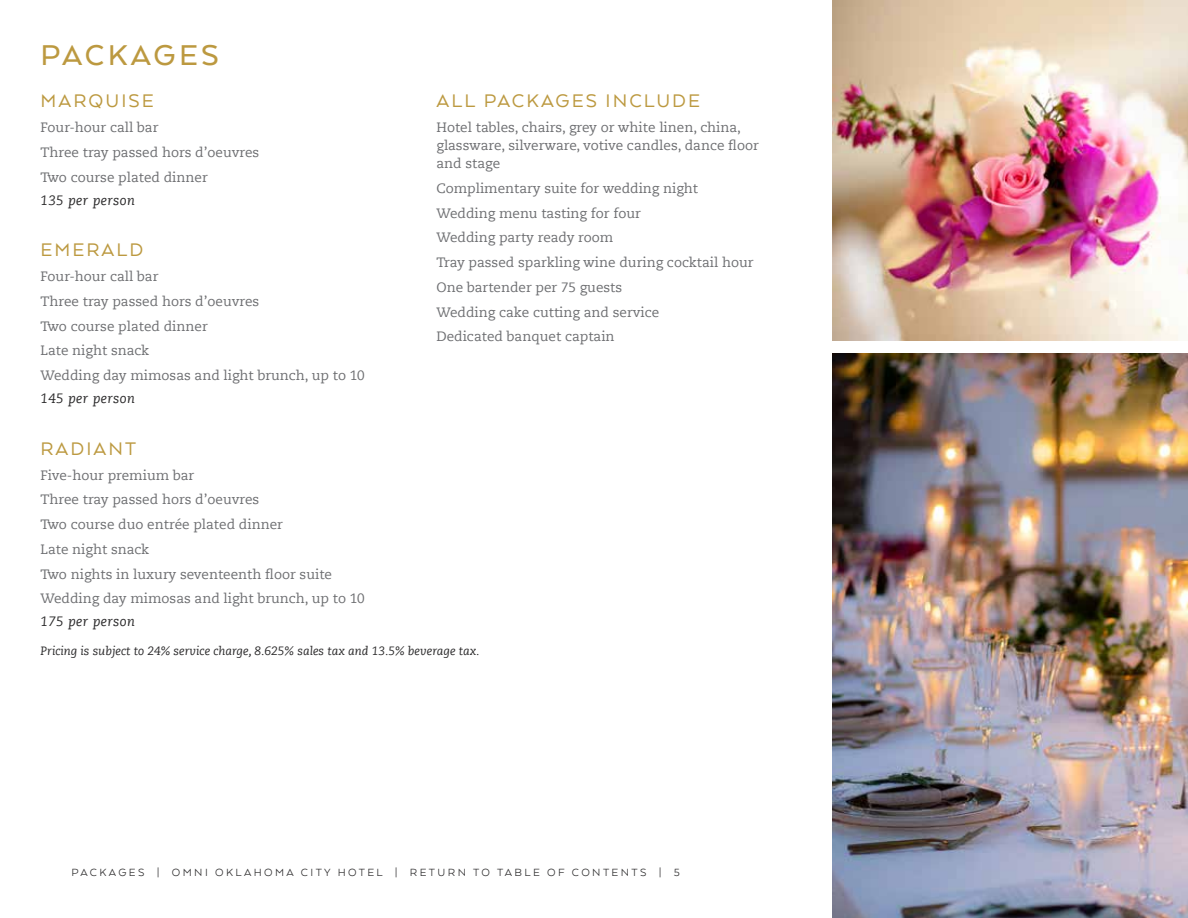
<style>
.page{position:relative;width:1188px;height:918px;background:#fff}
.page>*{position:absolute;margin:0;border:0;box-sizing:border-box;transform-origin:0 0}
.t1{font:500 33px "Arquitecta";letter-spacing:.1em;color:#bc9940}
.t2{font:21px "Arquitecta";letter-spacing:.1em;color:#bc9940}
.t3{font:13.5px/24.8px "Caecilia Com 55 Roman";color:#6d6e71}
.t4{font:italic 13.5px "Caecilia Com 56";letter-spacing:.03em;color:#292829}
.t5{font:italic 12px "Caecilia Com 56";color:#292829}
.t6{font:12px "Arquitecta";letter-spacing:.2em;color:#292829}
</style>
<div class="page">
<img style="left:832px;top:353px;width:356px;height:565px">
<img style="left:832px;top:0;width:356px;height:340px">
<h1 class="t1" style="left:40px;top:35px;width:180px">PACKAGES</h1>
<h2 class="t2" style="left:40px;top:88px;width:115px">MARQUISE</h2>
<p class="t3" style="left:40px;top:115px;width:220px">Four-hour call bar<br>Three tray passed hors d’oeuvres<br>Two course plated dinner</p>
<p class="t4" style="left:40px;top:191px;width:96px">135 per person</p>
<h2 class="t2" style="left:40px;top:237px;width:104px">EMERALD</h2>
<p class="t3" style="left:40px;top:264px;width:326px">Four-hour call bar<br>Three tray passed hors d’oeuvres<br>Two course plated dinner<br>Late night snack<br>Wedding day mimosas and light brunch, up to 10</p>
<p class="t4" style="left:40px;top:390px;width:96px">145 per person</p>
<h2 class="t2" style="left:40px;top:435px;width:97px">RADIANT</h2>
<p class="t3" style="left:40px;top:462px;width:326px">Five-hour premium bar<br>Three tray passed hors d’oeuvres<br>Two course duo entrée plated dinner<br>Late night snack<br>Two nights in luxury seventeenth floor suite<br>Wedding day mimosas and light brunch, up to 10</p>
<p class="t4" style="left:40px;top:613px;width:96px">175 per person</p>
<h2 class="t2" style="left:436px;top:88px;width:265px">ALL PACKAGES INCLUDE</h2>
<p class="t3" style="left:436px;top:118px;width:324px;line-height:18px">Hotel tables, chairs, grey or white linen, china, glassware, silverware, votive candles, dance floor and stage</p>
<p class="t3" style="left:436px;top:176px;width:319px">Complimentary suite for wedding night<br>Wedding menu tasting for four<br>Wedding party ready room<br>Tray passed sparkling wine during cocktail hour<br>One bartender per 75 guests<br>Wedding cake cutting and service<br>Dedicated banquet captain</p>
<p class="t5" style="left:40px;top:644px;width:441px">Pricing is subject to 24% service charge, 8.625% sales tax and 13.5% beverage tax.</p>
<p class="t6" style="left:71px;top:865px;width:19px">PACKA</p>
<p class="t6" style="left:118px;top:865px;width:19px">GES</p>
<p class="t6" style="left:157px;top:865px;width:525px">| OMNI OKLAHOMA CITY HOTEL | RETURN TO TABLE OF CONTENTS | 5</p>
</div>
